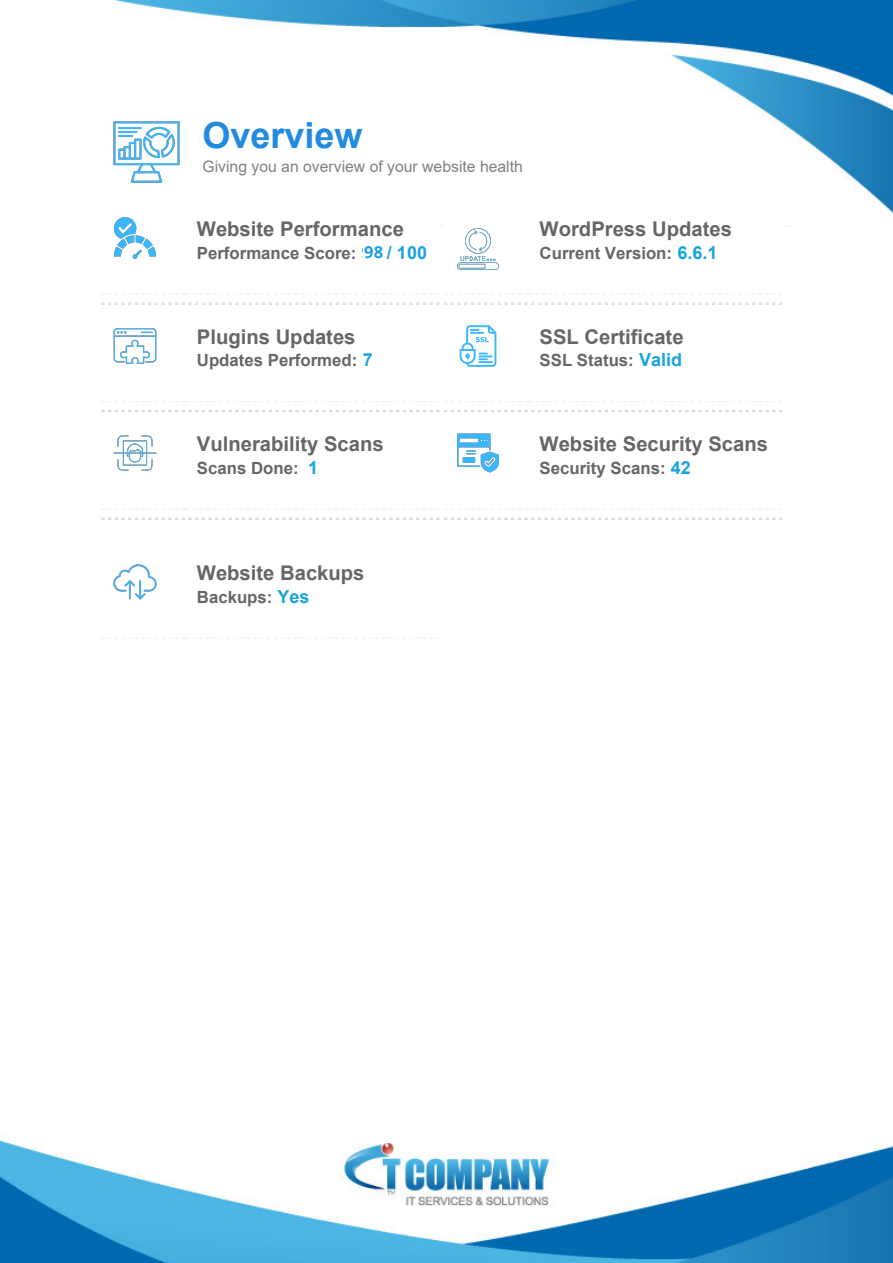
<style>
.page{position:relative;width:893px;height:1263px;background:#fff}
.page>*{position:absolute;margin:0;border:0;box-sizing:border-box;transform-origin:0 0}
.t1{font:700 36px "Arial";color:#228be0}
.t2{font:700 20.25px "Arial";color:#666}
.t3{font:700 16.8px "Arial";color:#666}
.t4{font:700 16.5px "Open Sans";color:#1ca1db}
.t5{font:15.75px "Arial";color:#808080}
.s1{font-size:18px;color:#18a4e0}
</style>
<div class="page">
<img style="left:0;top:0;width:893px;height:1263px">
<img style="left:112px;top:118px;width:68px;height:68px">
<svg style="left:101px;top:205px;width:691px;height:323px"></svg>
<svg style="left:101px;top:549px;width:339px;height:90px"></svg>
<div style="left:363px;top:243px;width:21px;height:21px;background:#fff"></div>
<h1 class="t1" style="left:202px;top:110px;width:162px">Overview</h1>
<p class="t5" style="left:202px;top:155px;width:322px">Giving you an overview of your website health</p>
<p class="t2" style="left:197px;top:215px;width:209px">Website Performance</p>
<p class="t3" style="left:197px;top:241px;width:232px">Performance Score: <span class="s1">91 / 100</span></p>
<p class="t4" style="left:364px;top:241px;width:20px">98</p>
<p class="t2" style="left:540px;top:215px;width:194px">WordPress Updates</p>
<p class="t3" style="left:540px;top:241px;width:179px">Current Version: <span class="s1">6.6.1</span></p>
<p class="t2" style="left:197px;top:322px;width:160px">Plugins Updates</p>
<p class="t3" style="left:197px;top:348px;width:177px">Updates Performed: <span class="s1">7</span></p>
<p class="t2" style="left:197px;top:430px;width:188px">Vulnerability Scans</p>
<p class="t3" style="left:197px;top:456px;width:123px">Scans Done: <span class="s1">1</span></p>
<p class="t2" style="left:540px;top:322px;width:146px">SSL Certificate</p>
<p class="t3" style="left:540px;top:348px;width:144px">SSL Status: <span class="s1">Valid</span></p>
<p class="t2" style="left:540px;top:430px;width:230px">Website Security Scans</p>
<p class="t3" style="left:540px;top:456px;width:153px">Security Scans: <span class="s1">42</span></p>
<p class="t2" style="left:197px;top:559px;width:169px">Website Backups</p>
<p class="t3" style="left:197px;top:585px;width:114px">Backups: <span class="s1">Yes</span></p>
</div>
